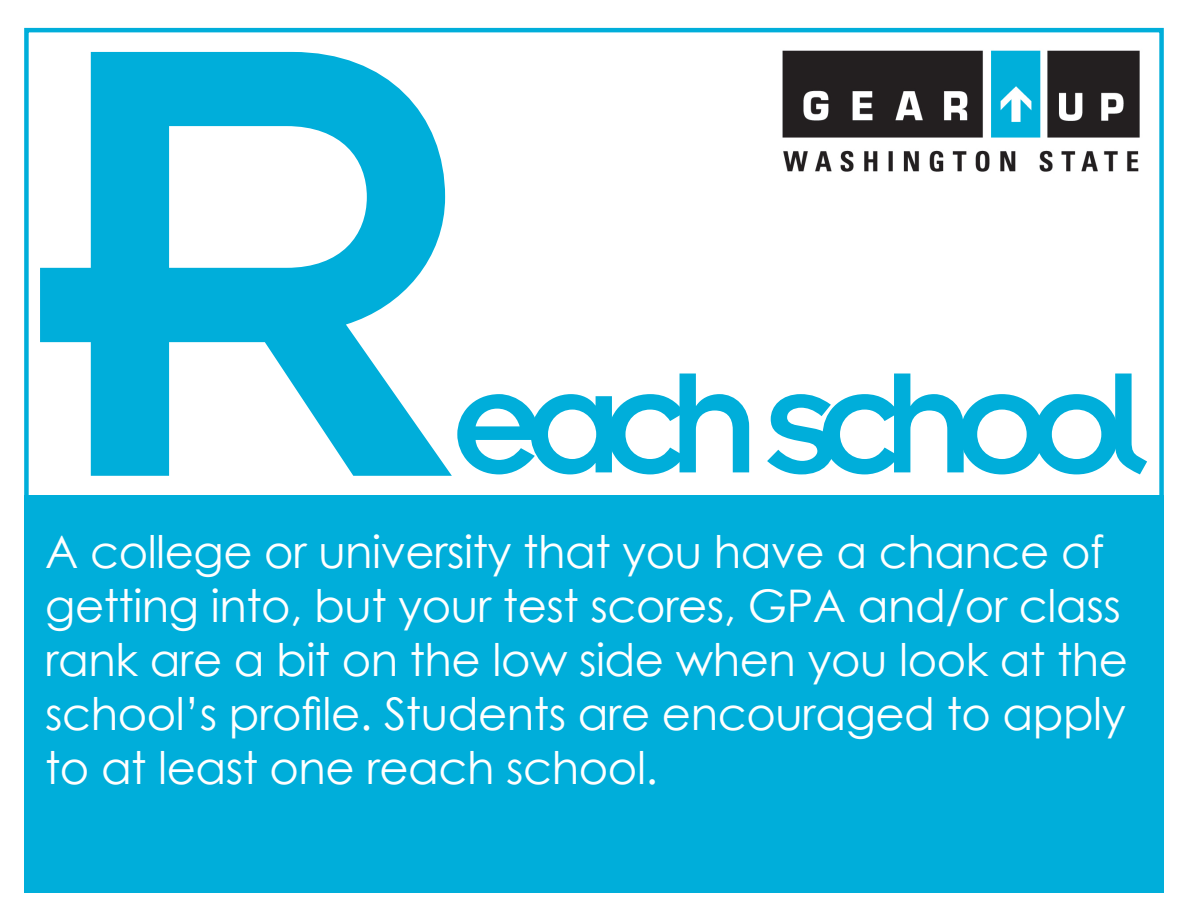
<style>
.page{position:relative;width:1188px;height:918px;background:#fff}
.page>*{position:absolute;margin:0;border:0;box-sizing:border-box;transform-origin:0 0}
.t1{font:675px "Insignia LT Std";color:#00aeda}
.t2{font:157.5px "Insignia LT Std";letter-spacing:-.12em;color:#00aeda}
.t3{font:45px/54px "Century Gothic";letter-spacing:-.01em;color:#fff}
</style>
<div class="page">
<img style="left:782px;top:50px;width:358px;height:122px">
<div style="left:25px;top:495px;width:1139px;height:398px;background:#00aeda"></div>
<p class="t1" style="left:30px;top:-81px;width:439px">R</p>
<p class="t2" style="left:451px;top:342px;width:696px">each school</p>
<p class="t3" style="left:45px;top:524px;width:1084px">A college or university that you have a chance of getting into, but your test scores, GPA and/or class rank are a bit on the low side when you look at the school’s profile. Students are encouraged to apply to at least one reach school.</p>
</div>
